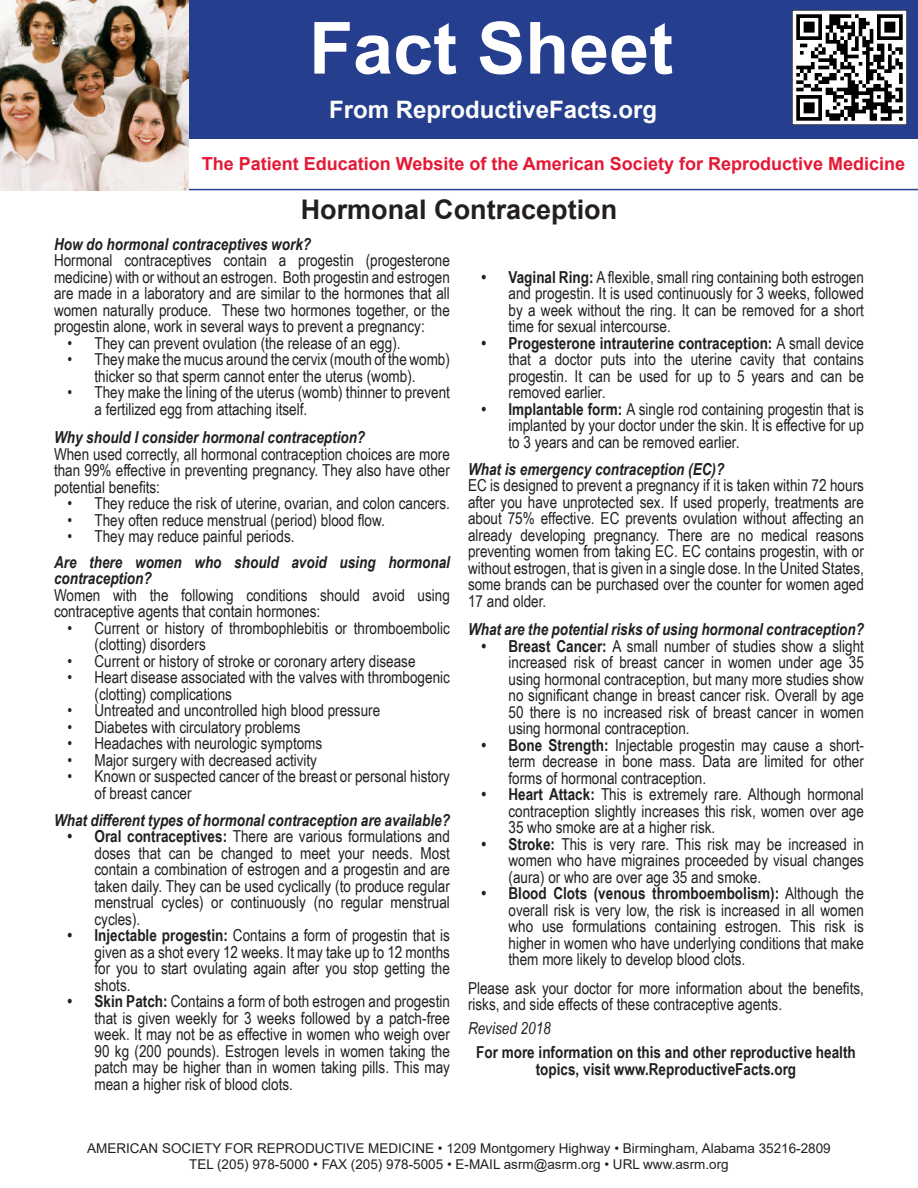
<style>
.page{position:relative;width:918px;height:1188px;background:#fff}
.page>*{position:absolute;margin:0;border:0;box-sizing:border-box;transform-origin:0 0}
.t1{font:700 72px "Arial";color:#fff}
.t2{font:700 27px "Arial";color:#231f20}
.t3{font:700 24px "Arial";color:#fff}
.t4{font:700 18px "Arial";color:#e51836}
.t5{font:16.5px/16.5px "Arial Narrow";color:#231f20;text-align:justify}
.t6{font:italic 700 16.5px/16.5px "Arial Narrow";color:#231f20}
.t7{font:700 16.5px/16.5px "Arial Narrow";color:#231f20;text-align:center}
.t8{font:italic 16.5px "Arial Narrow";color:#231f20}
.t9{font:13.5px "Arial";color:#231f20}
.s1{font-weight:700}
</style>
<div class="page">
<div style="left:189px;top:0;width:729px;height:139px;background:#253f8e"></div>
<hr style="left:0;top:189px;width:918px;height:1px;background:#253f8e">
<img style="left:0;top:0;width:189px;height:191px">
<img style="left:792px;top:11px;width:114px;height:113px">
<p class="t1" style="left:309px;top:-2px;width:366px">Fact Sheet</p>
<p class="t3" style="left:329px;top:92px;width:330px">From ReproductiveFacts.org</p>
<p class="t4" style="left:202px;top:151px;width:705px">The Patient Education Website of the American Society for Reproductive Medicine</p>
<p class="t2" style="left:301px;top:191px;width:318px">Hormonal Contraception</p>
<p class="t6" style="left:54px;top:235px;width:259px">How do hormonal contraceptives work?</p>
<p class="t5" style="left:54px;top:251px;width:397px">Hormonal contraceptives contain a progestin (progesterone medicine) with or without an estrogen. Both progestin and estrogen are made in a laboratory and are similar to the hormones that all women naturally produce. These two hormones together, or the progestin alone, work in several ways to prevent a pregnancy:</p>
<p class="t5" style="left:68px;top:334px;width:335px">• They can prevent ovulation (the release of an egg).</p>
<p class="t5" style="left:68px;top:350px;width:384px;text-align:center">• They make the mucus around the cervix (mouth of the womb) thicker so that sperm cannot enter the uterus (womb).</p>
<p class="t5" style="left:94px;top:383px;width:357px;text-indent:-27px">• They make the lining of the uterus (womb) thinner to prevent a fertilized egg from attaching itself.</p>
<p class="t6" style="left:54px;top:428px;width:313px">Why should I consider hormonal contraception?</p>
<p class="t5" style="left:54px;top:445px;width:397px">When used correctly, all hormonal contraception choices are more than 99% effective in preventing pregnancy. They also have other potential benefits:</p>
<p class="t5" style="left:68px;top:494px;width:384px">• They reduce the risk of uterine, ovarian, and colon cancers.</p>
<p class="t5" style="left:68px;top:511px;width:319px">• They often reduce menstrual (period) blood flow.</p>
<p class="t5" style="left:68px;top:527px;width:229px">• They may reduce painful periods.</p>
<p class="t6" style="left:54px;top:553px;width:398px">Are there women who should avoid using hormonal contraception?</p>
<p class="t5" style="left:54px;top:586px;width:397px">Women with the following conditions should avoid using contraceptive agents that contain hormones:</p>
<p class="t5" style="left:94px;top:619px;width:357px;text-indent:-27px">• Current or history of thrombophlebitis or thromboembolic (clotting) disorders</p>
<p class="t5" style="left:68px;top:652px;width:350px">• Current or history of stroke or coronary artery disease</p>
<p class="t5" style="left:94px;top:668px;width:357px;text-indent:-27px">• Heart disease associated with the valves with thrombogenic (clotting) complications</p>
<p class="t5" style="left:68px;top:701px;width:314px">• Untreated and uncontrolled high blood pressure</p>
<p class="t5" style="left:68px;top:718px;width:235px">• Diabetes with circulatory problems</p>
<p class="t5" style="left:68px;top:734px;width:256px">• Headaches with neurologic symptoms</p>
<p class="t5" style="left:68px;top:751px;width:251px">• Major surgery with decreased activity</p>
<p class="t5" style="left:94px;top:767px;width:357px;text-indent:-27px">• Known or suspected cancer of the breast or personal history of breast cancer</p>
<p class="t6" style="left:54px;top:811px;width:397px">What different types of hormonal contraception are available?</p>
<p class="t5" style="left:94px;top:827px;width:357px;text-indent:-27px"><span class="s1">• Oral contraceptives:</span> There are various formulations and doses that can be changed to meet your needs. Most contain a combination of estrogen and a progestin and are taken daily. They can be used cyclically (to produce regular menstrual cycles) or continuously (no regular menstrual cycles).</p>
<p class="t5" style="left:94px;top:926px;width:357px;text-indent:-27px"><span class="s1">• Injectable progestin:</span> Contains a form of progestin that is given as a shot every 12 weeks. It may take up to 12 months for you to start ovulating again after you stop getting the shots.</p>
<p class="t5" style="left:94px;top:992px;width:357px;text-indent:-27px"><span class="s1">• Skin Patch:</span> Contains a form of both estrogen and progestin that is given weekly for 3 weeks followed by a patch-free week. It may not be as effective in women who weigh over 90 kg (200 pounds). Estrogen levels in women taking the patch may be higher than in women taking pills. This may mean a higher risk of blood clots.</p>
<p class="t5" style="left:508px;top:268px;width:357px;text-indent:-27px"><span class="s1">• Vaginal Ring:</span> A flexible, small ring containing both estrogen and progestin. It is used continuously for 3 weeks, followed by a week without the ring. It can be removed for a short time for sexual intercourse.</p>
<p class="t5" style="left:508px;top:334px;width:357px;text-indent:-27px"><span class="s1">• Progesterone intrauterine contraception:</span> A small device that a doctor puts into the uterine cavity that contains progestin. It can be used for up to 5 years and can be removed earlier.</p>
<p class="t5" style="left:508px;top:400px;width:357px;text-indent:-27px"><span class="s1">• Implantable form:</span> A single rod containing progestin that is implanted by your doctor under the skin. It is effective for up to 3 years and can be removed earlier.</p>
<p class="t6" style="left:468px;top:460px;width:258px">What is emergency contraception (EC)?</p>
<p class="t5" style="left:468px;top:476px;width:398px">EC is designed to prevent a pregnancy if it is taken within 72 hours after you have unprotected sex. If used properly, treatments are about 75% effective. EC prevents ovulation without affecting an already developing pregnancy. There are no medical reasons preventing women from taking EC. EC contains progestin, with or without estrogen, that is given in a single dose. In the United States, some brands can be purchased over the counter for women aged 17 and older.</p>
<p class="t6" style="left:468px;top:620px;width:398px">What are the potential risks of using hormonal contraception?</p>
<p class="t5" style="left:508px;top:637px;width:357px;text-indent:-27px"><span class="s1">• Breast Cancer:</span> A small number of studies show a slight increased risk of breast cancer in women under age 35 using hormonal contraception, but many more studies show no significant change in breast cancer risk. Overall by age 50 there is no increased risk of breast cancer in women using hormonal contraception.</p>
<p class="t5" style="left:508px;top:736px;width:357px;text-indent:-27px"><span class="s1">• Bone Strength:</span> Injectable progestin may cause a short&shy;term decrease in bone mass. Data are limited for other forms of hormonal contraception.</p>
<p class="t5" style="left:508px;top:785px;width:357px;text-indent:-27px"><span class="s1">• Heart Attack:</span> This is extremely rare. Although hormonal contraception slightly increases this risk, women over age 35 who smoke are at a higher risk.</p>
<p class="t5" style="left:508px;top:835px;width:357px;text-indent:-27px"><span class="s1">• Stroke:</span> This is very rare. This risk may be increased in women who have migraines proceeded by visual changes (aura) or who are over age 35 and smoke.</p>
<p class="t5" style="left:508px;top:884px;width:357px;text-indent:-27px"><span class="s1">• Blood Clots (venous thromboembolism):</span> Although the overall risk is very low, the risk is increased in all women who use formulations containing estrogen. This risk is higher in women who have underlying conditions that make them more likely to develop blood clots.</p>
<p class="t5" style="left:468px;top:979px;width:397px">Please ask your doctor for more information about the benefits, risks, and side effects of these contraceptive agents.</p>
<p class="t8" style="left:468px;top:1017px;width:84px">Revised 2018</p>
<p class="t7" style="left:476px;top:1043px;width:381px">For more information on this and other reproductive health topics, visit www.ReproductiveFacts.org</p>
<p class="t9" style="left:87px;top:1139px;width:745px">AMERICAN SOCIETY FOR REPRODUCTIVE MEDICINE • 1209 Montgomery Highway • Birmingham, Alabama 35216-2809</p>
<p class="t9" style="left:189px;top:1155px;width:541px">TEL (205) 978-5000 • FAX (205) 978-5005 • E-MAIL asrm@asrm.org • URL www.asrm.org</p>
</div>
